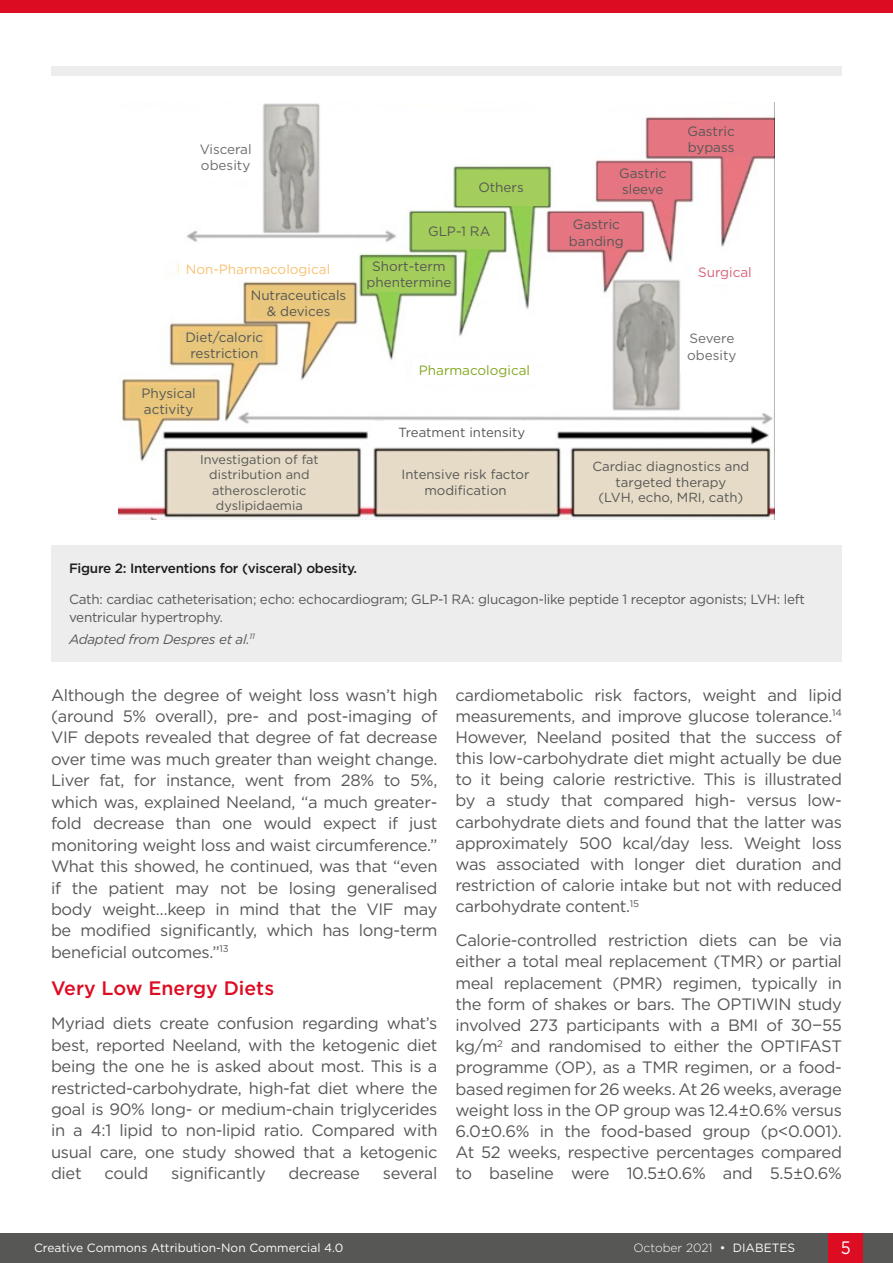
<style>
.page{position:relative;width:893px;height:1263px;background:#fff}
.page>*{position:absolute;margin:0;border:0;box-sizing:border-box;transform-origin:0 0}
.H2__Heading_2{font:500 19.5px "Gotham";color:#dc0c23}
.t1{font:18px "Gotham";color:#fff;scale:.9 1}
.Body_Text__Justifica{font:16.5px/21.1px "Gotham";letter-spacing:-.02em;color:#575756;text-align:justify}
.t2{font:13.5px/18px "Gotham";letter-spacing:-.02em;color:#575756}
.t3{font:13.5px/16.2px "Gotham";color:#575756}
.t4{font:500 13.5px "Gotham";letter-spacing:-.02em;color:#1d1d1d}
.t5{font:13.5px/16.2px "Gotham";color:#6c6b6b}
.t6{font:italic 13.5px "Gotham";letter-spacing:-.02em;color:#575756}
.t7{font:13.5px "Gotham";color:#f7c171}
.t8{font:13.5px "Gotham";color:#83a720}
.t9{font:13.5px "Gotham";color:#d86079}
.t10{font:13.2px/15.9px "Gotham";color:#575756;text-align:center}
.t11{font:12.75px/15.3px "Gotham";color:#575756;text-align:center}
.t12{font:12px "Gotham";color:#fff}
.t13{font:300 12px "Gotham";color:#fff}
.s1{font-weight:400}
</style>
<div class="page">
<div style="left:0;top:0;width:893px;height:13px;background:#dc0c23"></div>
<div style="left:0;top:1233px;width:893px;height:30px;background:#575756"></div>
<div style="left:829px;top:1233px;width:34px;height:30px;background:#dc0c23"></div>
<div style="left:51px;top:67px;width:791px;height:9px;background:#ededed"></div>
<div style="left:51px;top:545px;width:791px;height:117px;background:#ededed"></div>
<img style="left:119px;top:103px;width:655px;height:417px">
<div style="left:193px;top:138px;width:65px;height:42px;background:#fff"></div>
<div style="left:680px;top:328px;width:63px;height:45px;background:#fff"></div>
<div style="left:692px;top:262px;width:66px;height:22px;background:#fff"></div>
<div style="left:412px;top:360px;width:125px;height:22px;background:#fff"></div>
<div style="left:179px;top:258px;width:158px;height:23px;background:#fff"></div>
<div style="left:129px;top:385px;width:86px;height:31px;background:#e8c67c"></div>
<div style="left:171px;top:455px;width:184px;height:55px;background:#e5dbc6"></div>
<div style="left:380px;top:454px;width:171px;height:56px;background:#e5dbc6"></div>
<div style="left:575px;top:452px;width:191px;height:62px;background:#e5dbc6"></div>
<div style="left:649px;top:120px;width:124px;height:36px;background:#e57580"></div>
<div style="left:598px;top:164px;width:92px;height:35px;background:#e57580"></div>
<div style="left:551px;top:214px;width:91px;height:35px;background:#e57580"></div>
<div style="left:457px;top:170px;width:90px;height:35px;background:#a4ce5b"></div>
<div style="left:413px;top:214px;width:90px;height:35px;background:#a4ce5b"></div>
<div style="left:365px;top:261px;width:86px;height:31px;background:#a4ce5b"></div>
<div style="left:252px;top:287px;width:101px;height:31px;background:#e8c67c"></div>
<div style="left:179px;top:330px;width:86px;height:31px;background:#e8c67c"></div>
<div style="left:373px;top:421px;width:178px;height:23px;background:#fff"></div>
<p class="t5" style="left:200px;top:141px;width:53px">Visceral obesity</p>
<p class="t7" style="left:186px;top:261px;width:146px">Non-Pharmacological</p>
<p class="t3" style="left:251px;top:286px;width:97px;text-align:center">Nutraceuticals &amp; devices</p>
<p class="t3" style="left:185px;top:329px;width:79px;text-align:center">Diet/caloric restriction</p>
<p class="t3" style="left:142px;top:384px;width:56px">Physical activity</p>
<p class="t11" style="left:200px;top:452px;width:120px">Investigation of fat distribution and atherosclerotic dyslipidaemia</p>
<p class="t2" style="left:478px;top:178px;width:47px">Others</p>
<p class="t2" style="left:428px;top:222px;width:64px">GLP-1 RA</p>
<p class="t3" style="left:366px;top:258px;width:86px;text-align:center">Short-term phentermine</p>
<p class="t8" style="left:419px;top:362px;width:113px">Pharmacological</p>
<p class="t10" style="left:399px;top:424px;width:128px">Treatment intensity</p>
<p class="t10" style="left:402px;top:466px;width:129px">Intensive risk factor modification</p>
<p class="t3" style="left:619px;top:165px;width:49px">Gastric sleeve</p>
<p class="t3" style="left:569px;top:216px;width:56px">Gastric banding</p>
<p class="t3" style="left:687px;top:123px;width:49px">Gastric bypass</p>
<p class="t9" style="left:698px;top:264px;width:55px">Surgical</p>
<p class="t5" style="left:687px;top:330px;width:51px">Severe obesity</p>
<p class="t10" style="left:592px;top:458px;width:159px">Cardiac diagnostics and targeted therapy<br>(LVH, echo, MRI, cath)</p>
<p class="t4" style="left:69px;top:559px;width:290px">Figure 2: Interventions for (visceral) obesity.</p>
<p class="t2" style="left:69px;top:589px;width:737px">Cath: cardiac catheterisation; echo: echocardiogram; GLP-1 RA: glucagon-like peptide 1 receptor agonists; LVH: left ventricular hypertrophy.</p>
<p class="t6" style="left:69px;top:630px;width:187px">Adapted from Despres et al.<sup>11</sup></p>
<p class="Body_Text__Justifica" style="left:51px;top:683px;width:388px">Although the degree of weight loss wasn’t high (around 5% overall), pre- and post-imaging of VIF depots revealed that degree of fat decrease over time was much greater than weight change.<br>Liver fat, for instance, went from 28% to 5%, which was, explained Neeland, “a much greater&shy;fold decrease than one would expect if just monitoring weight loss and waist circumference.” What this showed, he continued, was that “even if the patient may not be losing generalised body weight…keep in mind that the VIF may be modified significantly, which has long-term beneficial outcomes.”<sup>13</sup></p>
<p class="H2__Heading_2" style="left:51px;top:975px;width:225px">Very Low Energy Diets</p>
<p class="Body_Text__Justifica" style="left:51px;top:1012px;width:388px">Myriad diets create confusion regarding what’s best, reported Neeland, with the ketogenic diet being the one he is asked about most. This is a restricted-carbohydrate, high-fat diet where the goal is 90% long- or medium-chain triglycerides in a 4:1 lipid to non-lipid ratio. Compared with usual care, one study showed that a ketogenic diet</p>
<p class="Body_Text__Justifica" style="left:104px;top:1162px;width:45px">could</p>
<p class="Body_Text__Justifica" style="left:171px;top:1162px;width:96px">significantly</p>
<p class="Body_Text__Justifica" style="left:289px;top:1162px;width:73px">decrease</p>
<p class="Body_Text__Justifica" style="left:383px;top:1162px;width:56px">several</p>
<p class="Body_Text__Justifica" style="left:455px;top:684px;width:388px">cardiometabolic risk factors, weight and lipid measurements, and improve glucose tolerance.<sup>14<br></sup>However, Neeland posited that the success of this low-carbohydrate diet might actually be due to it being calorie restrictive. This is illustrated by a study that compared high- versus low&shy;carbohydrate diets and found that the latter was approximately 500 kcal/day less. Weight loss was associated with longer diet duration and restriction of calorie intake but not with reduced carbohydrate content.<sup>15</sup></p>
<p class="Body_Text__Justifica" style="left:455px;top:929px;width:388px">Calorie-controlled restriction diets can be via either a total meal replacement (TMR) or partial meal replacement (PMR) regimen, typically in the form of shakes or bars. The OPTIWIN study involved 273 participants with a BMI of 30−55 kg/m<sup>2</sup> and randomised to either the OPTIFAST programme (OP), as a TMR regimen, or a food&shy;based regimen for 26 weeks. At 26 weeks, average weight loss in the OP group was 12.4±0.6% versus 6.0±0.6% in the food-based group (p&lt;0.001).<br>At 52 weeks, respective percentages compared to baseline were 10.5±0.6% and 5.5±0.6%</p>
<p class="t12" style="left:34px;top:1240px;width:311px">Creative Commons Attribution-Non Commercial 4.0</p>
<p class="t13" style="left:633px;top:1240px;width:163px">October 2021 <span class="s1">• DIABETES</span></p>
<p class="t1" style="left:841px;top:1236px;width:13px">5</p>
</div>
